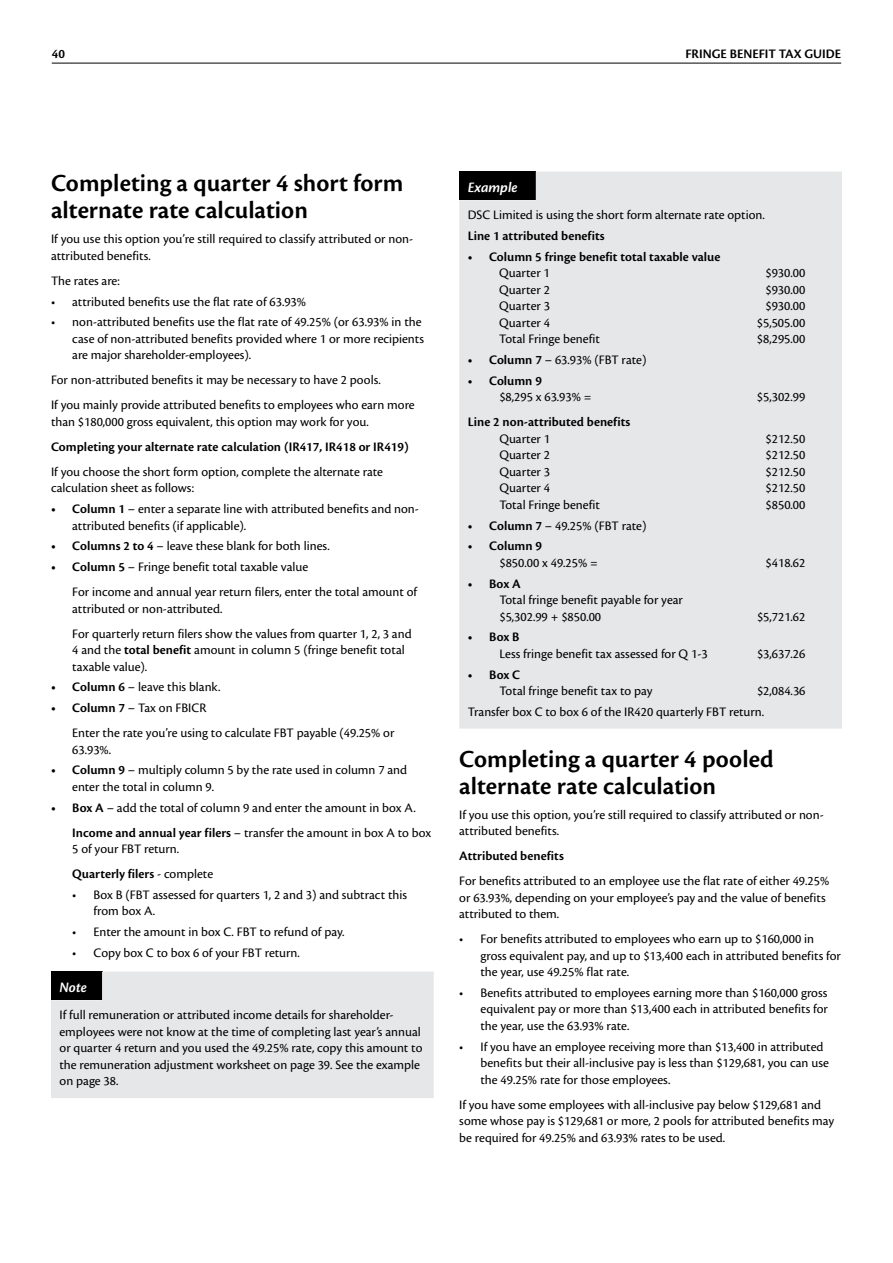
<style>
.page{position:relative;width:893px;height:1263px;background:#fff}
.page>*{position:absolute;margin:0;border:0;box-sizing:border-box;transform-origin:0 0}
.t1{font:600 25.5px/27px "Cronos Pro";color:#000}
.t2{font:italic 600 15px "Cronos Pro";color:#fff}
.t3{font:13.5px/16.5px "Cronos Pro";color:#000}
.t4{font:600 13.5px "Cronos Pro";color:#000}
.s1{font-weight:600}
</style>
<div class="page">
<hr style="left:52px;top:63px;width:789px;height:1px;background:#000">
<div style="left:51px;top:971px;width:383px;height:127px;background:#e6e7e8"></div>
<div style="left:459px;top:171px;width:383px;height:558px;background:#e6e7e8"></div>
<p class="t4" style="left:52px;top:46px;width:15px">40</p>
<p class="t4" style="left:685px;top:46px;width:157px">FRINGE BENEFIT TAX GUIDE</p>
<h1 class="t1" style="left:51px;top:170px;width:354px">Completing a quarter 4 short form alternate rate calculation</h1>
<p class="t3" style="left:51px;top:231px;width:364px">If you use this option you’re still required to classify attributed or non&shy;attributed benefits.</p>
<p class="t3" style="left:51px;top:272px;width:70px">The rates are:</p>
<p class="t3" style="left:51px;top:293px;width:257px">• attributed benefits use the flat rate of 63.93%</p>
<p class="t3" style="left:72px;top:314px;width:353px;text-indent:-21px">• non-attributed benefits use the flat rate of 49.25% (or 63.93% in the case of non-attributed benefits provided where 1 or more recipients are major shareholder-employees).</p>
<p class="t3" style="left:51px;top:368px;width:365px;line-height:25px">For non-attributed benefits it may be necessary to have 2 pools.<br>If you mainly provide attributed benefits to employees who earn more</p>
<p class="t3" style="left:51px;top:413px;width:319px">than $180,000 gross equivalent, this option may work for you.</p>
<p class="t4" style="left:51px;top:439px;width:359px">Completing your alternate rate calculation (IR417, IR418 or IR419)</p>
<p class="t3" style="left:51px;top:463px;width:334px">If you choose the short form option, complete the alternate rate calculation sheet as follows:</p>
<p class="t3" style="left:72px;top:501px;width:348px;text-indent:-21px"><span class="s1">• Column 1</span> – enter a separate line with attributed benefits and non&shy;attributed benefits (if applicable).</p>
<p class="t3" style="left:51px;top:538px;width:280px"><span class="s1">• Columns 2 to 4</span> – leave these blank for both lines.</p>
<p class="t3" style="left:72px;top:554px;width:346px;line-height:25px;text-indent:-21px"><span class="s1">• Column 5</span> – Fringe benefit total taxable value<br>For income and annual year return filers, enter the total amount of</p>
<p class="t3" style="left:72px;top:596px;width:341px;line-height:25px">attributed or non-attributed.<br>For quarterly return filers show the values from quarter 1, 2, 3 and</p>
<p class="t3" style="left:72px;top:642px;width:334px">4 and the <span class="s1">total benefit</span> amount in column 5 (fringe benefit total taxable value).</p>
<p class="t3" style="left:51px;top:679px;width:171px"><span class="s1">• Column 6</span> – leave this blank.</p>
<p class="t3" style="left:72px;top:695px;width:324px;line-height:25px;text-indent:-21px"><span class="s1">• Column 7</span> – Tax on FBICR<br>Enter the rate you’re using to calculate FBT payable (49.25% or</p>
<p class="t3" style="left:72px;top:741px;width:40px">63.93%.</p>
<p class="t3" style="left:72px;top:762px;width:336px;text-indent:-21px"><span class="s1">• Column 9</span> – multiply column 5 by the rate used in column 7 and enter the total in column 9.</p>
<p class="t3" style="left:72px;top:795px;width:360px;line-height:25px;text-indent:-21px"><span class="s1">• Box A</span> – add the total of column 9 and enter the amount in box A.<br><span class="s1">Income and annual year filers</span> – transfer the amount in box A to box</p>
<p class="t3" style="left:72px;top:836px;width:142px;line-height:25px">5 of your FBT return.<br><span class="s1">Quarterly filers</span> - complete</p>
<p class="t3" style="left:94px;top:886px;width:315px;text-indent:-21px">• Box B (FBT assessed for quarters 1, 2 and 3) and subtract this from box A.</p>
<p class="t3" style="left:72px;top:924px;width:274px">• Enter the amount in box C. FBT to refund of pay.</p>
<p class="t3" style="left:72px;top:944px;width:229px">• Copy box C to box 6 of your FBT return.</p>
<p class="t2" style="left:60px;top:978px;width:29px">Note</p>
<p class="t3" style="left:60px;top:1007px;width:364px">If full remuneration or attributed income details for shareholder&shy;employees were not know at the time of completing last year’s annual or quarter 4 return and you used the 49.25% rate, copy this amount to the remuneration adjustment worksheet on page 39. See the example on page 38.</p>
<p class="t2" style="left:468px;top:178px;width:51px">Example</p>
<p class="t3" style="left:468px;top:207px;width:299px">DSC Limited is using the short form alternate rate option.</p>
<p class="t4" style="left:468px;top:228px;width:139px">Line 1 attributed benefits</p>
<p class="t4" style="left:468px;top:249px;width:254px">• Column 5 fringe benefit total taxable value</p>
<p class="t3" style="left:499px;top:265px;width:52px">Quarter 1</p>
<p class="t3" style="left:765px;top:265px;width:41px">$930.00</p>
<p class="t3" style="left:499px;top:281px;width:52px">Quarter 2</p>
<p class="t3" style="left:765px;top:281px;width:41px">$930.00</p>
<p class="t3" style="left:499px;top:298px;width:52px">Quarter 3</p>
<p class="t3" style="left:765px;top:298px;width:41px">$930.00</p>
<p class="t3" style="left:499px;top:314px;width:52px">Quarter 4</p>
<p class="t3" style="left:757px;top:314px;width:50px">$5,505.00</p>
<p class="t3" style="left:499px;top:331px;width:102px">Total Fringe benefit</p>
<p class="t3" style="left:757px;top:331px;width:50px">$8,295.00</p>
<p class="t3" style="left:468px;top:352px;width:180px"><span class="s1">• Column 7</span> – 63.93% (FBT rate)</p>
<p class="t4" style="left:468px;top:373px;width:76px">• Column 9</p>
<p class="t3" style="left:499px;top:389px;width:94px">$8,295 x 63.93% =</p>
<p class="t3" style="left:757px;top:389px;width:50px">$5,302.99</p>
<p class="t4" style="left:468px;top:414px;width:164px">Line 2 non-attributed benefits</p>
<p class="t3" style="left:499px;top:430px;width:52px">Quarter 1</p>
<p class="t3" style="left:765px;top:430px;width:41px">$212.50</p>
<p class="t3" style="left:499px;top:447px;width:52px">Quarter 2</p>
<p class="t3" style="left:765px;top:447px;width:41px">$212.50</p>
<p class="t3" style="left:499px;top:463px;width:52px">Quarter 3</p>
<p class="t3" style="left:765px;top:463px;width:41px">$212.50</p>
<p class="t3" style="left:499px;top:480px;width:52px">Quarter 4</p>
<p class="t3" style="left:765px;top:480px;width:41px">$212.50</p>
<p class="t3" style="left:499px;top:496px;width:102px">Total Fringe benefit</p>
<p class="t3" style="left:766px;top:496px;width:41px">$850.00</p>
<p class="t3" style="left:468px;top:517px;width:180px"><span class="s1">• Column 7</span> – 49.25% (FBT rate)</p>
<p class="t4" style="left:468px;top:538px;width:76px">• Column 9</p>
<p class="t3" style="left:499px;top:554px;width:100px">$850.00 x 49.25% =</p>
<p class="t3" style="left:766px;top:554px;width:41px">$418.62</p>
<p class="t4" style="left:468px;top:576px;width:54px">• Box A</p>
<p class="t3" style="left:499px;top:592px;width:185px">Total fringe benefit payable for year $5,302.99 + $850.00</p>
<p class="t3" style="left:757px;top:608px;width:50px">$5,721.62</p>
<p class="t4" style="left:468px;top:629px;width:53px">• Box B</p>
<p class="t3" style="left:499px;top:645px;width:210px">Less fringe benefit tax assessed for Q 1-3</p>
<p class="t3" style="left:757px;top:645px;width:50px">$3,637.26</p>
<p class="t4" style="left:468px;top:666px;width:54px">• Box C</p>
<p class="t3" style="left:499px;top:683px;width:155px">Total fringe benefit tax to pay</p>
<p class="t3" style="left:468px;top:680px;width:339px;line-height:20.7px;text-indent:289px">$2,084.36<br>Transfer box C to box 6 of the IR420 quarterly FBT return.</p>
<h1 class="t1" style="left:459px;top:745px;width:316px">Completing a quarter 4 pooled alternate rate calculation</h1>
<p class="t3" style="left:459px;top:806px;width:366px">If you use this option, you’re still required to classify attributed or non&shy;attributed benefits.</p>
<p class="t4" style="left:459px;top:848px;width:106px">Attributed benefits</p>
<p class="t3" style="left:459px;top:873px;width:371px">For benefits attributed to an employee use the flat rate of either 49.25% or 63.93%, depending on your employee’s pay and the value of benefits attributed to them.</p>
<p class="t3" style="left:480px;top:931px;width:362px;text-indent:-21px">• For benefits attributed to employees who earn up to $160,000 in gross equivalent pay, and up to $13,400 each in attributed benefits for the year, use 49.25% flat rate.</p>
<p class="t3" style="left:480px;top:984px;width:349px;text-align:justify;text-indent:-21px">• Benefits attributed to employees earning more than $160,000 gross equivalent pay or more than $13,400 each in attributed benefits for the year, use the 63.93% rate.</p>
<p class="t3" style="left:480px;top:1038px;width:350px;text-indent:-21px">• If you have an employee receiving more than $13,400 in attributed benefits but their all-inclusive pay is less than $129,681, you can use the 49.25% rate for those employees.</p>
<p class="t3" style="left:459px;top:1096px;width:376px">If you have some employees with all-inclusive pay below $129,681 and some whose pay is $129,681 or more, 2 pools for attributed benefits may be required for 49.25% and 63.93% rates to be used.</p>
</div>
